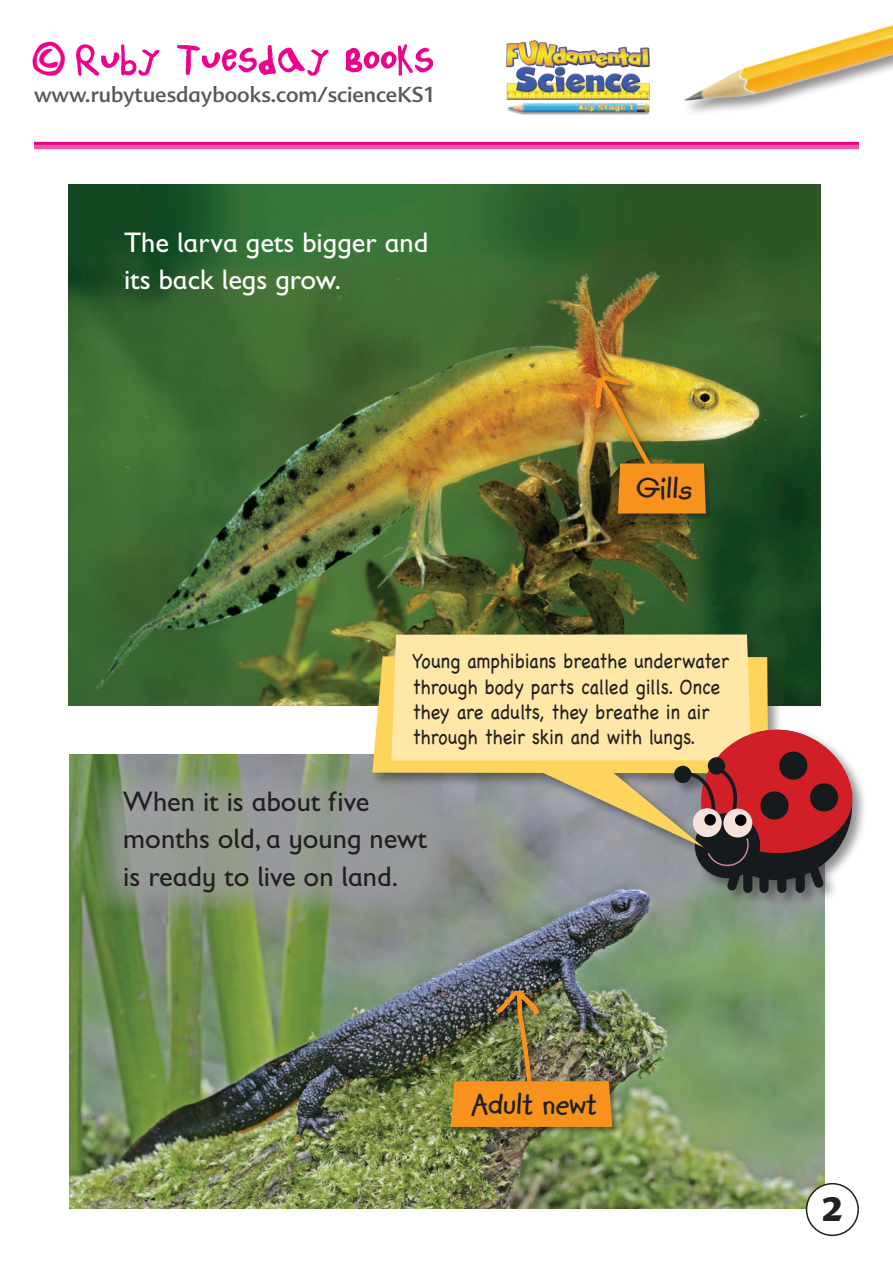
<style>
.page{position:relative;width:893px;height:1263px;background:#fff}
.page>*{position:absolute;margin:0;border:0;box-sizing:border-box;transform-origin:0 0}
.t1{font:34.05px "Childs Play Age Six";color:#ed028c}
.t2{font:700 33px "Kidprint";color:#231f20}
.t3{font:900 33px "Advert";color:#231f20}
.t4{font:28.5px/37.5px "Gill Sans Infant";color:#231f20}
.t5{font:28.5px/37.5px "Gill Sans Infant";color:#fff}
.t6{font:21px/25.2px "Chalkboard";color:#231f20;scale:.87 1}
.t7{font:21px "Advert";color:#57585a}
</style>
<div class="page">
<img style="left:76px;top:45px;width:356px;height:31px">
<img style="left:506px;top:40px;width:112px;height:75px">
<svg style="left:34px;top:142px;width:584px;height:3px;background:#ed078d"></svg>
<hr style="left:34px;top:145px;width:825px;height:4px;background:#ef59a1">
<img style="left:618px;top:25px;width:275px;height:256px">
<img style="left:68px;top:184px;width:752px;height:522px">
<img style="left:69px;top:755px;width:756px;height:453px">
<div style="left:450px;top:1079px;width:170px;height:56px;background:#231f20;opacity:.5"></div>
<img style="left:451px;top:986px;width:161px;height:223px">
<div style="left:616px;top:462px;width:97px;height:59px;background:#254a25"></div>
<img style="left:595px;top:371px;width:112px;height:204px">
<svg style="left:95px;top:775px;width:356px;height:136px;background:#8e978a"></svg>
<div style="left:370px;top:631px;width:498px;height:276px;background:#231f20;opacity:.5"></div>
<svg style="left:372px;top:656px;width:396px;height:117px;background:#edcc5f"></svg>
<div style="left:391px;top:634px;width:360px;height:126px;background:#ffe7a7"></div>
<svg style="left:759px;top:868px;width:10px;height:25px"></svg>
<div style="left:777px;top:868px;width:9px;height:25px;background:#161a1d;border-radius:5px"></div>
<div style="left:796px;top:868px;width:9px;height:25px;background:#161a1d;border-radius:5px"></div>
<div style="left:743px;top:868px;width:9px;height:25px;background:#161a1d;border-radius:5px"></div>
<svg style="left:539px;top:730px;width:318px;height:161px;background:#a77c6d"></svg>
<div style="left:806px;top:1184px;width:52px;height:51px;background:#fff;border-radius:50%"></div>
<div style="left:806px;top:1183px;width:53px;height:53px;border:2px solid #231f20;border-radius:50%"></div>
<p class="t1" style="left:31px;top:42px;width:37px">©</p>
<p class="t7" style="left:34px;top:81px;width:401px">www.rubytuesdaybooks.com/scienceKS1</p>
<p class="t5" style="left:124px;top:223px;width:306px">The larva gets bigger and its back legs grow.</p>
<p class="t2" style="left:636px;top:471px;width:57px">Gills</p>
<p class="t6" style="left:412px;top:648px;width:366px">Young amphibians breathe underwater through body parts called gills. Once they are adults, they breathe in air through their skin and with lungs.</p>
<p class="t4" style="left:123px;top:782px;width:305px">When it is about five months old, a young newt is ready to live on land.</p>
<p class="t2" style="left:472px;top:1086px;width:126px">Adult newt</p>
<p class="t3" style="left:822px;top:1188px;width:21px">2</p>
</div>
